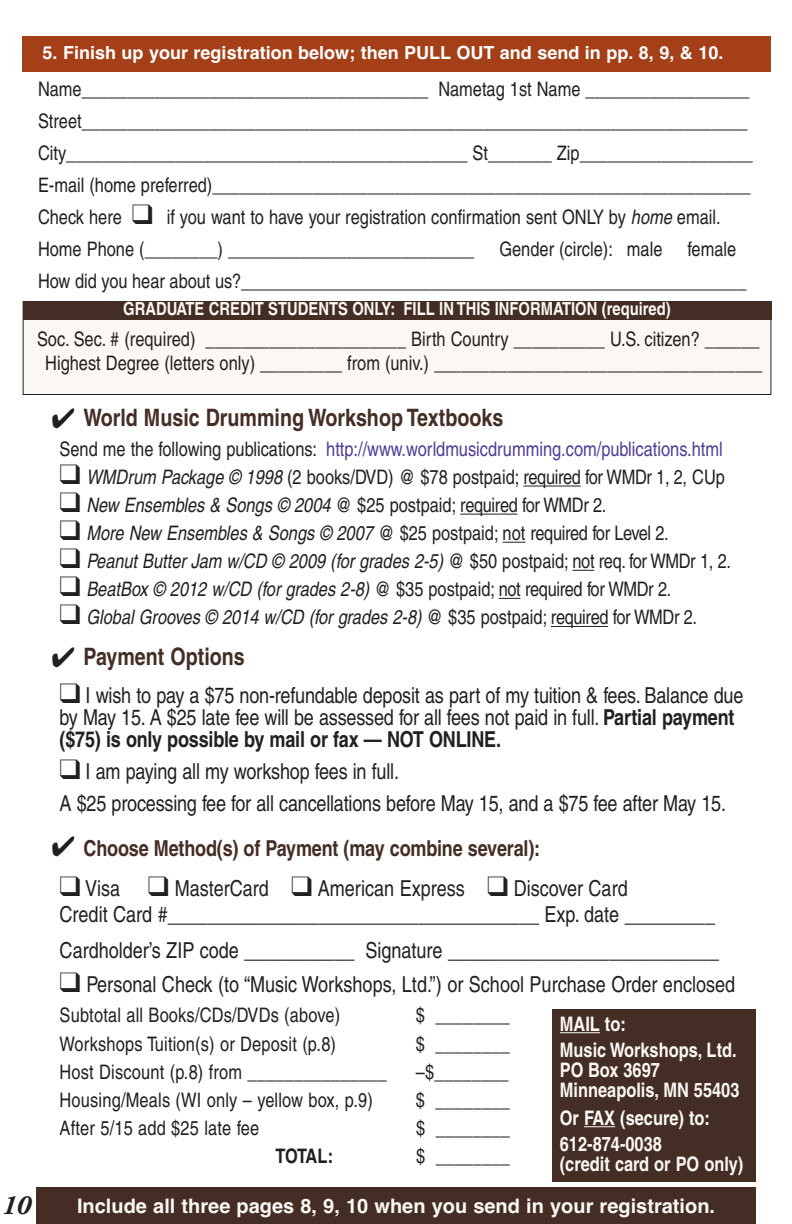
<style>
.page{position:relative;width:792px;height:1224px;background:#fff}
.page>*{position:absolute;margin:0;border:0;box-sizing:border-box;transform-origin:0 0}
.t1{font:italic 700 28px "Adobe Garamond";color:#231f20}
.t2{font:700 condensed 24px "Helvetica LT";color:#442d25}
.t3{font:condensed 22px/22px "Helvetica LT";letter-spacing:-.01em;color:#231f20}
.t4{font:700 condensed 22px "Helvetica LT";letter-spacing:-.01em;color:#442d25}
.t5{font:condensed 20px/32px "Helvetica LT";color:#231f20}
.t6{font:condensed 20px "Helvetica LT";letter-spacing:-.02em;color:#231f20}
.t7{font:italic condensed 20px "Helvetica LT";color:#231f20}
.t8{font:700 condensed 20px/26px "Helvetica LT";color:#fbf8f3}
.t9{font:condensed 20px "Helvetica LT";color:#4d3c98}
.t10{font:700 20px "Helvetica";color:#fbf8f3}
.t11{font:700 condensed 20px "Helvetica LT";letter-spacing:-.03em;color:#231f20}
.t12{font:700 18px "Helvetica";color:#fff}
.t13{font:700 condensed 18px "Helvetica LT";color:#fbf8f3}
.s1{font-style:italic}
.s2{color:#231f20}
.s3{font-style:normal}
.s4{font-weight:700}
</style>
<div class="page">
<div style="left:23px;top:36px;width:748px;height:35px;background:#a43f17"></div>
<hr style="left:523px;top:486px;width:58px;height:1px;background:#231f20">
<hr style="left:460px;top:514px;width:57px;height:1px;background:#231f20">
<svg style="left:503px;top:542px;width:22px;height:1px"></svg>
<svg style="left:572px;top:570px;width:22px;height:1px"></svg>
<svg style="left:499px;top:598px;width:21px;height:1px"></svg>
<hr style="left:551px;top:626px;width:57px;height:1px;background:#231f20">
<div style="left:23px;top:302px;width:748px;height:92px;background:#fbf8f3"></div>
<div style="left:23px;top:301px;width:748px;height:94px;border:1px solid #231f20"></div>
<div style="left:23px;top:301px;width:748px;height:19px;background:#442d25"></div>
<div style="left:553px;top:1009px;width:203px;height:173px;background:#442d25"></div>
<hr style="left:560px;top:1032px;width:40px;height:1px;background:#fbf8f3">
<hr style="left:584px;top:1126px;width:31px;height:1px;background:#fbf8f3">
<div style="left:36px;top:1188px;width:720px;height:36px;background:#442d25"></div>
<p class="t12" style="left:43px;top:42px;width:682px">5. Finish up your registration below; then PULL OUT and send in pp. 8, 9, &amp; 10.</p>
<p class="t5" style="left:38px;top:75px;width:716px">Name______________________________________ Nametag 1st Name __________________ Street_________________________________________________________________________ City____________________________________________ St_______ Zip___________________ E-mail (home preferred)___________________________________________________________ Check here ❑ if you want to have your registration confirmation sent ONLY by <span class="s1">home</span> email.<br>Home Phone (________) ___________________________</p>
<p class="t5" style="left:499px;top:236px;width:165px">Gender (circle): male</p>
<p class="t5" style="left:38px;top:236px;width:710px;text-indent:650px">female<br>How did you hear about us?________________________________________________________</p>
<p class="t13" style="left:123px;top:302px;width:549px">GRADUATE CREDIT STUDENTS ONLY: FILL IN THIS INFORMATION (required)</p>
<p class="t5" style="left:37px;top:330px;width:727px;line-height:24px;text-align:center">Soc. Sec. # (required) ______________________ Birth Country __________ U.S. citizen? ______<br>Highest Degree (letters only) _________ from (univ.) ____________________________________</p>
<p class="t2" style="left:51px;top:409px;width:453px"><span class="s2">✔</span> World Music Drumming Workshop Textbooks</p>
<p class="t9" style="left:60px;top:443px;width:665px"><span class="s2">Send me the following publications:</span> http://www.worldmusicdrumming.com/publications.html</p>
<p class="t5" style="left:60px;top:463px;width:667px">❑ <span class="s1">WMDrum Package © 1998</span> (2 books/DVD) @ $78 postpaid; required for WMDr 1, 2, CUp</p>
<p class="t6" style="left:60px;top:499px;width:548px">❑ <span class="s1">New Ensembles &amp; Songs © 2004</span> @ $25 postpaid; required for WMDr 2.</p>
<p class="t6" style="left:60px;top:527px;width:611px">❑ <span class="s1">More New Ensembles &amp; Songs © 2007</span> @ $25 postpaid; not required for Level 2.</p>
<p class="t7" style="left:60px;top:555px;width:673px">❑ Peanut Butter Jam w/CD © 2009 (for grades 2-5) <span class="s3">@ $50 postpaid; not req. for WMDr 1, 2.</span></p>
<p class="t6" style="left:60px;top:583px;width:613px">❑ <span class="s1">BeatBox © 2012 w/CD (for grades 2-8)</span> @ $35 postpaid; not required for WMDr 2.</p>
<p class="t7" style="left:60px;top:611px;width:639px">❑ Global Grooves © 2014 w/CD (for grades 2-8) <span class="s3">@ $35 postpaid; required for WMDr 2.</span></p>
<p class="t2" style="left:51px;top:648px;width:195px"><span class="s2">✔</span> Payment Options</p>
<p class="t3" style="left:60px;top:687px;width:685px">❑ I wish to pay a $75 non-refundable deposit as part of my tuition &amp; fees. Balance due by May 15. A $25 late fee will be assessed for all fees not paid in full. <span class="s4">Partial payment ($75) is only possible by mail or fax — NOT ONLINE.</span></p>
<p class="t3" style="left:60px;top:758px;width:668px;line-height:32px">❑ I am paying all my workshop fees in full.<br>A $25 processing fee for all cancellations before May 15, and a $75 fee after May 15.</p>
<p class="t4" style="left:51px;top:840px;width:490px"><span class="s2">✔</span> Choose Method(s) of Payment (may combine several):</p>
<p class="t3" style="left:60px;top:878px;width:657px;line-height:26px">❑ Visa ❑ MasterCard ❑ American Express ❑ Discover Card<br>Credit Card #_____________________________________ Exp. date _________</p>
<p class="t3" style="left:60px;top:942px;width:661px">Cardholder’s ZIP code ___________ Signature ___________________________</p>
<p class="t3" style="left:60px;top:976px;width:677px">❑ Personal Check (to “Music Workshops, Ltd.”) or School Purchase Order enclosed</p>
<p class="t5" style="left:60px;top:1002px;width:282px">Subtotal all Books/CDs/DVDs (above)</p>
<p class="t5" style="left:416px;top:1002px;width:95px">$ ________</p>
<p class="t5" style="left:60px;top:1030px;width:278px">Workshops Tuition(s) or Deposit (p.8)</p>
<p class="t5" style="left:416px;top:1030px;width:95px">$ ________</p>
<p class="t5" style="left:60px;top:1058px;width:329px">Host Discount (p.8) from _______________</p>
<p class="t5" style="left:416px;top:1058px;width:94px">–$________</p>
<p class="t5" style="left:60px;top:1086px;width:315px">Housing/Meals (WI only – yellow box, p.9)</p>
<p class="t5" style="left:416px;top:1086px;width:95px">$ ________</p>
<p class="t5" style="left:60px;top:1114px;width:201px">After 5/15 add $25 late fee</p>
<p class="t5" style="left:416px;top:1114px;width:95px">$ ________</p>
<p class="t11" style="left:276px;top:1148px;width:59px">TOTAL:</p>
<p class="t5" style="left:416px;top:1142px;width:95px">$ ________</p>
<p class="t8" style="left:560px;top:1012px;width:178px">MAIL to:<br>Music Workshops, Ltd.</p>
<p class="t8" style="left:560px;top:1061px;width:181px;line-height:20px">PO Box 3697<br>Minneapolis, MN 55403</p>
<p class="t8" style="left:560px;top:1106px;width:152px">Or FAX (secure) to:<br>612-874-0038</p>
<p class="t8" style="left:560px;top:1152px;width:185px">(credit card or PO only)</p>
<h1 class="t1" style="left:2px;top:1194px;width:31px">10</h1>
<p class="t10" style="left:77px;top:1194px;width:640px">Include all three pages 8, 9, 10 when you send in your registration.</p>
</div>
